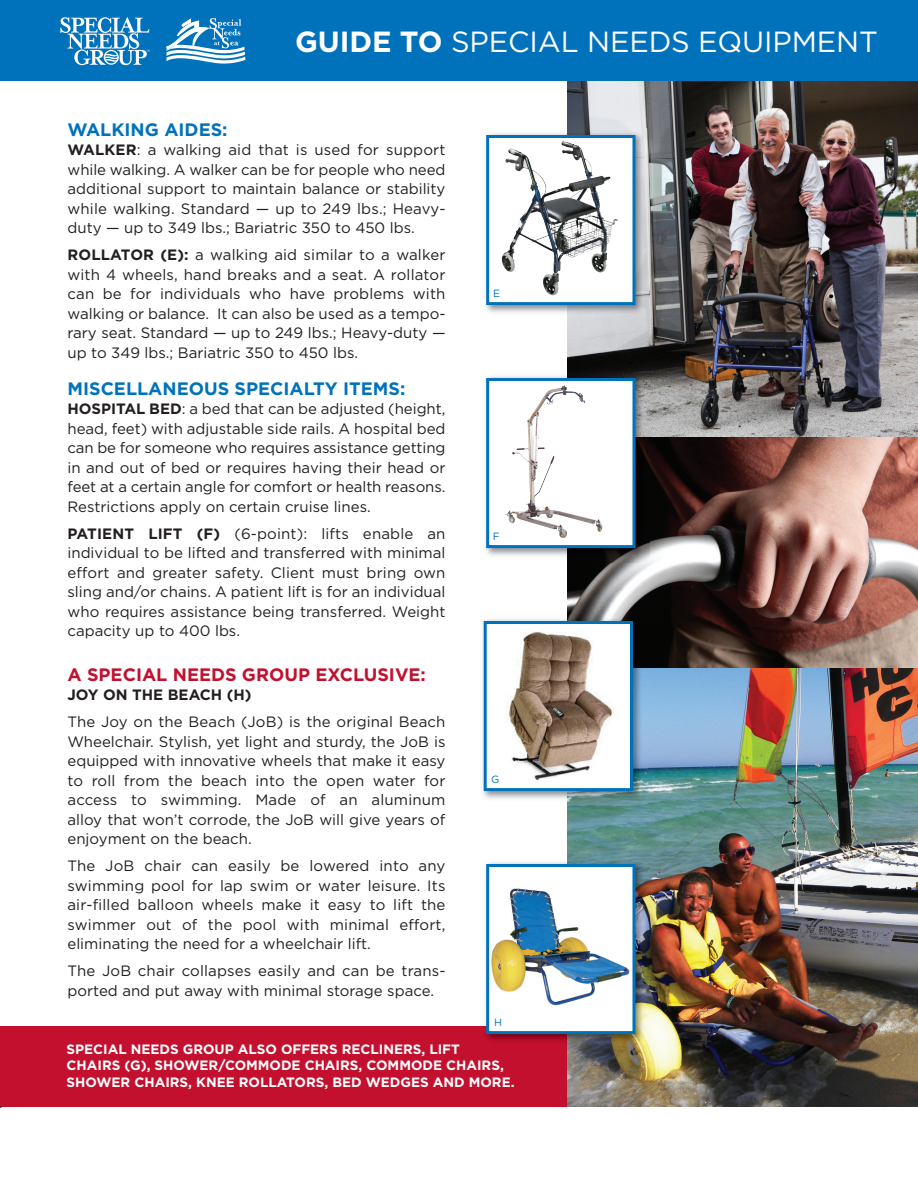
<style>
.page{position:relative;width:918px;height:1188px;background:#fff}
.page>*{position:absolute;margin:0;border:0;box-sizing:border-box;transform-origin:0 0}
.t1{font:29.1px "Gotham";letter-spacing:-.005em;color:#fff}
.t2{font:700 18px "Gotham";color:#0072bc}
.t3{font:700 18px "Gotham";color:#c3102f}
.t4{font:15px/19.5px "Gotham";color:#231f20;text-align:justify}
.t5{font:700 15px "Gotham";color:#231f20}
.t6{font:700 13.5px/16.5px "Gotham";color:#fff}
.t7{font:10.5px "Gotham";color:#0072bc}
.s1{font-weight:700}
</style>
<div class="page">
<img style="left:567px;top:81px;width:351px;height:1026px">
<img style="left:486px;top:129px;width:164px;height:190px">
<div style="left:489px;top:138px;width:143px;height:164px;background:#fff"></div>
<img style="left:520px;top:141px;width:98px;height:132px">
<div style="left:486px;top:135px;width:149px;height:170px;border:3px solid #0072bc"></div>
<img style="left:483px;top:615px;width:164px;height:190px">
<img style="left:488px;top:625px;width:141px;height:160px">
<div style="left:484px;top:621px;width:149px;height:170px;border:3px solid #0072bc"></div>
<img style="left:486px;top:372px;width:164px;height:190px">
<div style="left:489px;top:381px;width:143px;height:164px;background:#fff"></div>
<img style="left:505px;top:390px;width:97px;height:148px">
<div style="left:486px;top:378px;width:149px;height:170px;border:3px solid #0072bc"></div>
<div style="left:0;top:1026px;width:567px;height:81px;background:#c3102f"></div>
<img style="left:486px;top:858px;width:164px;height:190px">
<div style="left:489px;top:867px;width:143px;height:164px;background:#fff"></div>
<img style="left:491px;top:888px;width:138px;height:117px">
<div style="left:486px;top:864px;width:149px;height:170px;border:3px solid #0072bc"></div>
<div style="left:0;top:0;width:918px;height:81px;background:#0072bc"></div>
<svg style="left:60px;top:17px;width:90px;height:48px"></svg>
<svg style="left:167px;top:18px;width:78px;height:46px"></svg>
<h1 class="t1" style="left:295px;top:32px;width:584px"><span class="s1">GUIDE TO</span> special needs equipment</h1>
<p class="t2" style="left:68px;top:123px;width:162px">WALKING AIDES:</p>
<p class="t4" style="left:67px;top:142px;width:379px"><span class="s1">WALKER</span>: a walking aid that is used for support while walking. a walker can be for people who need additional support to maintain balance or stability while walking. standard — up to 249 lbs.; Heavy&shy;duty — up to 349 lbs.; Bariatric 350 to 450 lbs.</p>
<p class="t4" style="left:67px;top:247px;width:379px"><span class="s1">ROLLATOR (E):</span> a walking aid similar to a walker with 4 wheels, hand breaks and a seat. a rollator can be for individuals who have problems with walking or balance. it can also be used as a tempo&shy;rary seat. standard — up to 249 lbs.; Heavy-duty — up to 349 lbs.; Bariatric 350 to 450 lbs.</p>
<p class="t2" style="left:68px;top:382px;width:339px">MISCELLANEOUS SPECIALTY ITEMS:</p>
<p class="t4" style="left:67px;top:401px;width:380px"><span class="s1">HOSPITAL BED</span>: a bed that can be adjusted (height, head, feet) with adjustable side rails. a hospital bed can be for someone who requires assistance getting in and out of bed or requires having their head or feet at a certain angle for comfort or health reasons.<br>Restrictions apply on certain cruise lines.</p>
<p class="t4" style="left:67px;top:525px;width:379px"><span class="s1">PATIENT LIFT (F)</span> (6-point): lifts enable an individual to be lifted and transferred with minimal effort and greater safety. client must bring own sling and/or chains. a patient lift is for an individual who requires assistance being transferred. Weight capacity up to 400 lbs.</p>
<p class="t3" style="left:68px;top:668px;width:360px">A SPECIAL NEEDS GROUP EXCLUSIVE:</p>
<p class="t5" style="left:68px;top:690px;width:186px">JOY ON THE BEACH (H)</p>
<p class="t4" style="left:67px;top:713px;width:380px">the Joy on the Beach (JoB) is the original Beach Wheelchair. stylish, yet light and sturdy, the JoB is equipped with innovative wheels that make it easy to roll from the beach into the open water for access to swimming. made of an aluminum alloy that won’t corrode, the JoB will give years of enjoyment on the beach.</p>
<p class="t4" style="left:67px;top:857px;width:380px">the JoB chair can easily be lowered into any swimming pool for lap swim or water leisure. its air-filled balloon wheels make it easy to lift the swimmer out of the pool with minimal effort, eliminating the need for a wheelchair lift.</p>
<p class="t4" style="left:67px;top:962px;width:380px">the JoB chair collapses easily and can be trans&shy;ported and put away with minimal storage space.</p>
<p class="t7" style="left:493px;top:290px;width:9px">e</p>
<p class="t7" style="left:493px;top:533px;width:8px">F</p>
<p class="t7" style="left:491px;top:776px;width:10px">G</p>
<p class="t7" style="left:494px;top:1018px;width:9px">H</p>
<p class="t6" style="left:67px;top:1042px;width:450px">SPECIAL NEEDS GROUP ALSO OFFERS RECLINERS, LIFT<br>CHAIRS (G), SHOWER/COMMODE CHAIRS, COMMODE CHAIRS,<br>SHOWER CHAIRS, KNEE ROLLATORS, BED WEDGES AND MORE.</p>
</div>
